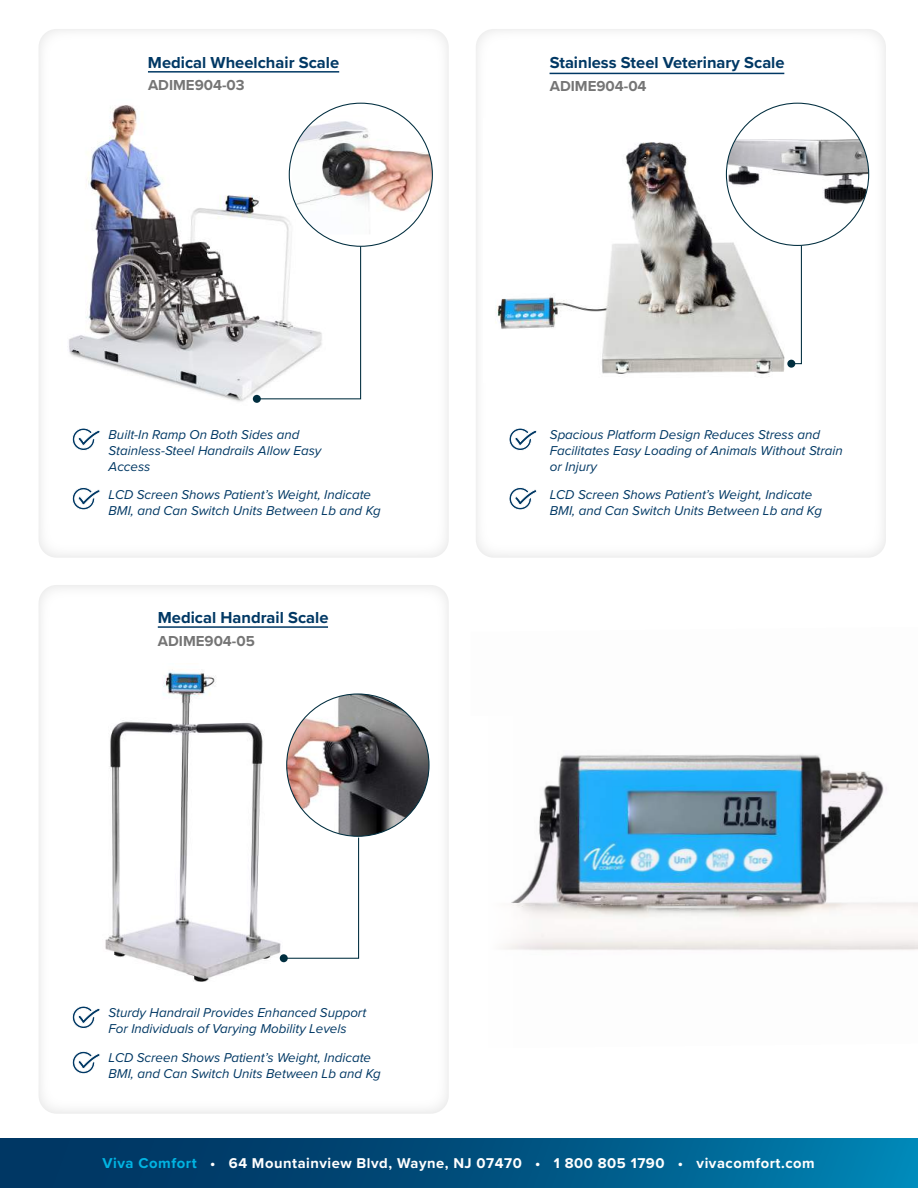
<style>
.page{position:relative;width:918px;height:1188px;background:#fff}
.page>*{position:absolute;margin:0;border:0;box-sizing:border-box;transform-origin:0 0}
.t1{font:700 16.5px "Proxima Nova";color:#003864}
.t2{font:700 15px "Proxima Nova";color:#757575}
.t3{font:700 14.7px "Proxima Nova";letter-spacing:.035em;color:#fff}
.t4{font:italic 13.35px/16px "Proxima Nova";color:#003864}
.s1{font-size:14.85px;color:#00b4e3}
</style>
<div class="page">
<img style="left:538px;top:754px;width:380px;height:197px">
<div style="left:0;top:1139px;width:918px;height:49px;background:linear-gradient(to right,#002956,#007ead)"></div>
<img style="left:69px;top:102px;width:287px;height:301px">
<img style="left:495px;top:120px;width:300px;height:255px">
<svg style="left:509px;top:487px;width:28px;height:23px"></svg>
<svg style="left:509px;top:428px;width:28px;height:23px"></svg>
<svg style="left:72px;top:487px;width:28px;height:23px"></svg>
<svg style="left:72px;top:428px;width:28px;height:23px"></svg>
<svg style="left:790px;top:246px;width:12px;height:119px"></svg>
<div style="left:787px;top:360px;width:8px;height:8px;background:#002e3f;border-radius:50%"></div>
<svg style="left:256px;top:245px;width:106px;height:155px"></svg>
<div style="left:253px;top:395px;width:8px;height:8px;background:#002e3f;border-radius:50%"></div>
<img style="left:726px;top:103px;width:143px;height:142px;border-radius:71px">
<div style="left:289px;top:103px;width:143px;height:143px;background:#fff;border-radius:50%"></div>
<img style="left:292px;top:103px;width:140px;height:131px">
<hr style="left:148px;top:71px;width:191px;height:2px;background:#003864">
<hr style="left:550px;top:73px;width:234px;height:1px;background:#003864">
<svg style="left:354px;top:837px;width:6px;height:122px"></svg>
<img style="left:39px;top:664px;width:315px;height:323px">
<svg style="left:72px;top:1051px;width:28px;height:23px"></svg>
<svg style="left:72px;top:1006px;width:28px;height:23px"></svg>
<img style="left:287px;top:694px;width:142px;height:142px;border-radius:71px">
<hr style="left:158px;top:626px;width:170px;height:2px;background:#003864">
<p class="t1" style="left:148px;top:50px;width:193px">Medical Wheelchair Scale</p>
<p class="t2" style="left:148px;top:74px;width:98px">ADIME904-03</p>
<p class="t4" style="left:109px;top:426px;width:214px">Built-In Ramp On Both Sides and<br>Stainless-Steel Handrails Allow Easy<br>Access</p>
<p class="t4" style="left:109px;top:485px;width:274px">LCD Screen Shows Patient’s Weight, Indicate<br>BMI, and Can Switch Units Between Lb and Kg</p>
<p class="t1" style="left:158px;top:606px;width:172px">Medical Handrail Scale</p>
<p class="t2" style="left:158px;top:630px;width:98px">ADIME904-05</p>
<p class="t4" style="left:109px;top:1004px;width:259px">Sturdy Handrail Provides Enhanced Support<br>For Individuals of Varying Mobility Levels</p>
<p class="t4" style="left:109px;top:1049px;width:274px">LCD Screen Shows Patient’s Weight, Indicate<br>BMI, and Can Switch Units Between Lb and Kg</p>
<p class="t1" style="left:550px;top:50px;width:236px">Stainless Steel Veterinary Scale</p>
<p class="t2" style="left:550px;top:75px;width:98px">ADIME904-04</p>
<p class="t4" style="left:550px;top:426px;width:295px">Spacious Platform Design Reduces Stress and<br>Facilitates Easy Loading of Animals Without Strain or Injury</p>
<p class="t4" style="left:550px;top:485px;width:274px">LCD Screen Shows Patient’s Weight, Indicate<br>BMI, and Can Switch Units Between Lb and Kg</p>
<p class="t3" style="left:102px;top:1152px;width:714px"><span class="s1">Viva Comfort</span> • 64 Mountainview Blvd, Wayne, NJ 07470 • 1 800 805 1790 • vivacomfort.com</p>
</div>
